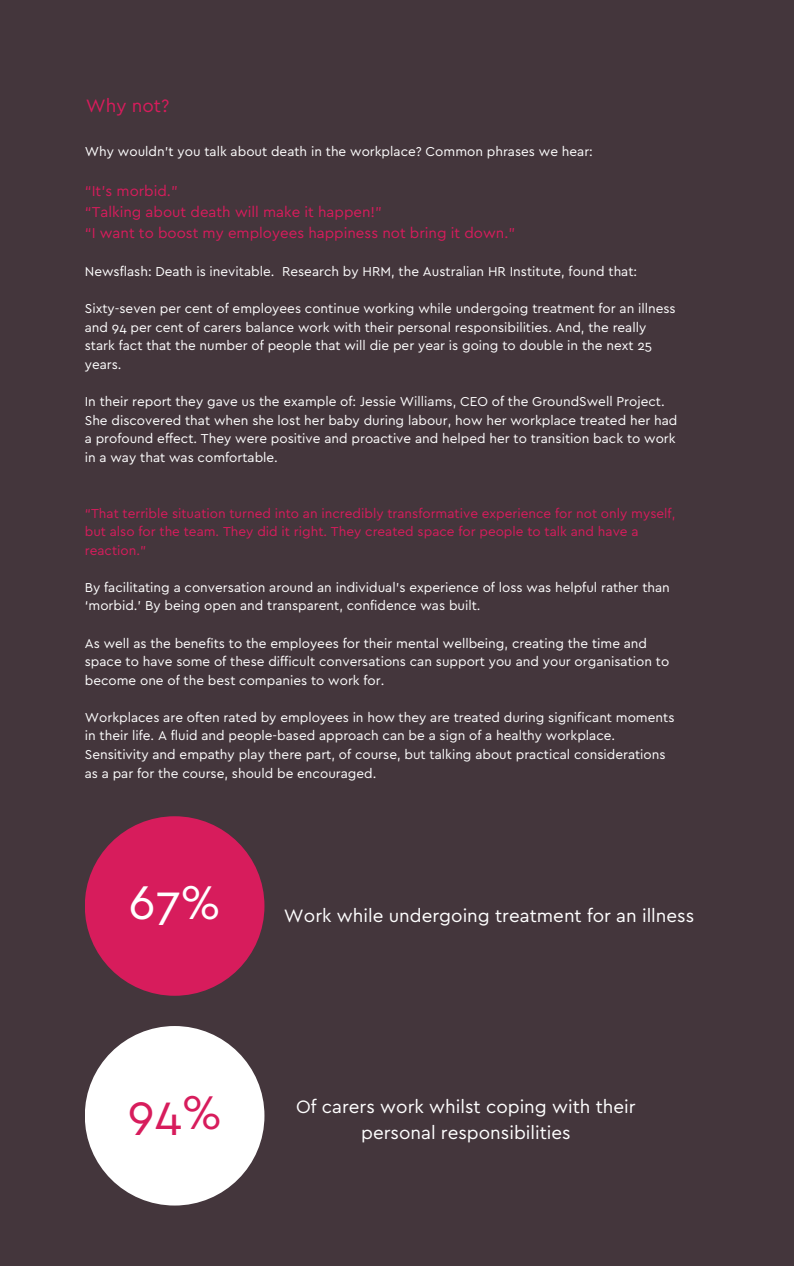
<style>
.page{position:relative;width:794px;height:1266px;background:#fff}
.page>*{position:absolute;margin:0;border:0;box-sizing:border-box;transform-origin:0 0}
.t1{font:49.5px "Cera GR";color:#fff}
.t2{font:49.5px "Cera GR";color:#d71c5c}
.t3{font:18.75px/25.9px "Cera GR";color:#fff;text-align:center}
.t4{font:18.75px "Cera GR";color:#d71c5c}
.t5{font:15px/20.9px "Cera GR";color:#d71c5c}
.t6{font:13.5px/18.6px "Cera GR";color:#fff}
.t7{font:13.5px/18.6px "Cera GR";color:#d71c5c}
</style>
<div class="page">
<div style="left:0;top:0;width:793px;height:1266px;background:#44363c"></div>
<div style="left:85px;top:816px;width:179px;height:179px;background:#d71c5c;border-radius:50%"></div>
<div style="left:85px;top:1026px;width:179px;height:179px;background:#fff;border-radius:50%"></div>
<h2 class="t4" style="left:86px;top:97px;width:85px">Why not?</h2>
<p class="t6" style="left:85px;top:142px;width:509px">Why wouldn’t you talk about death in the workplace? Common phrases we hear:</p>
<p class="t5" style="left:85px;top:181px;width:432px">“It’s morbid.”<br>“Talking about death will make it happen!”<br>“I want to boost my employees happiness not bring it down.”</p>
<p class="t6" style="left:85px;top:263px;width:553px">Newsflash: Death is inevitable. Research by HRM, the Australian HR Institute, found that:</p>
<p class="t6" style="left:85px;top:300px;width:592px">Sixty-seven per cent of employees continue working while undergoing treatment for an illness and 94 per cent of carers balance work with their personal responsibilities. And, the really stark fact that the number of people that will die per year is going to double in the next 25 years.</p>
<p class="t6" style="left:85px;top:393px;width:593px">In their report they gave us the example of: Jessie Williams, CEO of the GroundSwell Project.<br>She discovered that when she lost her baby during labour, how her workplace treated her had a profound effect. They were positive and proactive and helped her to transition back to work in a way that was comfortable.</p>
<p class="t7" style="left:85px;top:504px;width:591px">“That terrible situation turned into an incredibly transformative experience for not only myself, but also for the team. They did it right. They created space for people to talk and have a reaction.”</p>
<p class="t6" style="left:85px;top:579px;width:586px">By facilitating a conversation around an individual's experience of loss was helpful rather than ‘morbid.’ By being open and transparent, confidence was built.</p>
<p class="t6" style="left:85px;top:634px;width:585px">As well as the benefits to the employees for their mental wellbeing, creating the time and space to have some of these difficult conversations can support you and your organisation to become one of the best companies to work for.</p>
<p class="t6" style="left:85px;top:709px;width:591px">Workplaces are often rated by employees in how they are treated during significant moments in their life. A fluid and people-based approach can be a sign of a healthy workplace.<br>Sensitivity and empathy play there part, of course, but talking about practical considerations as a par for the course, should be encouraged.</p>
<h1 class="t1" style="left:128px;top:879px;width:94px">67%</h1>
<h2 class="t3" style="left:284px;top:903px;width:411px">Work while undergoing treatment for an illness</h2>
<h1 class="t2" style="left:127px;top:1089px;width:96px">94%</h1>
<h2 class="t3" style="left:296px;top:1095px;width:341px">Of carers work whilst coping with their personal responsibilities</h2>
</div>
